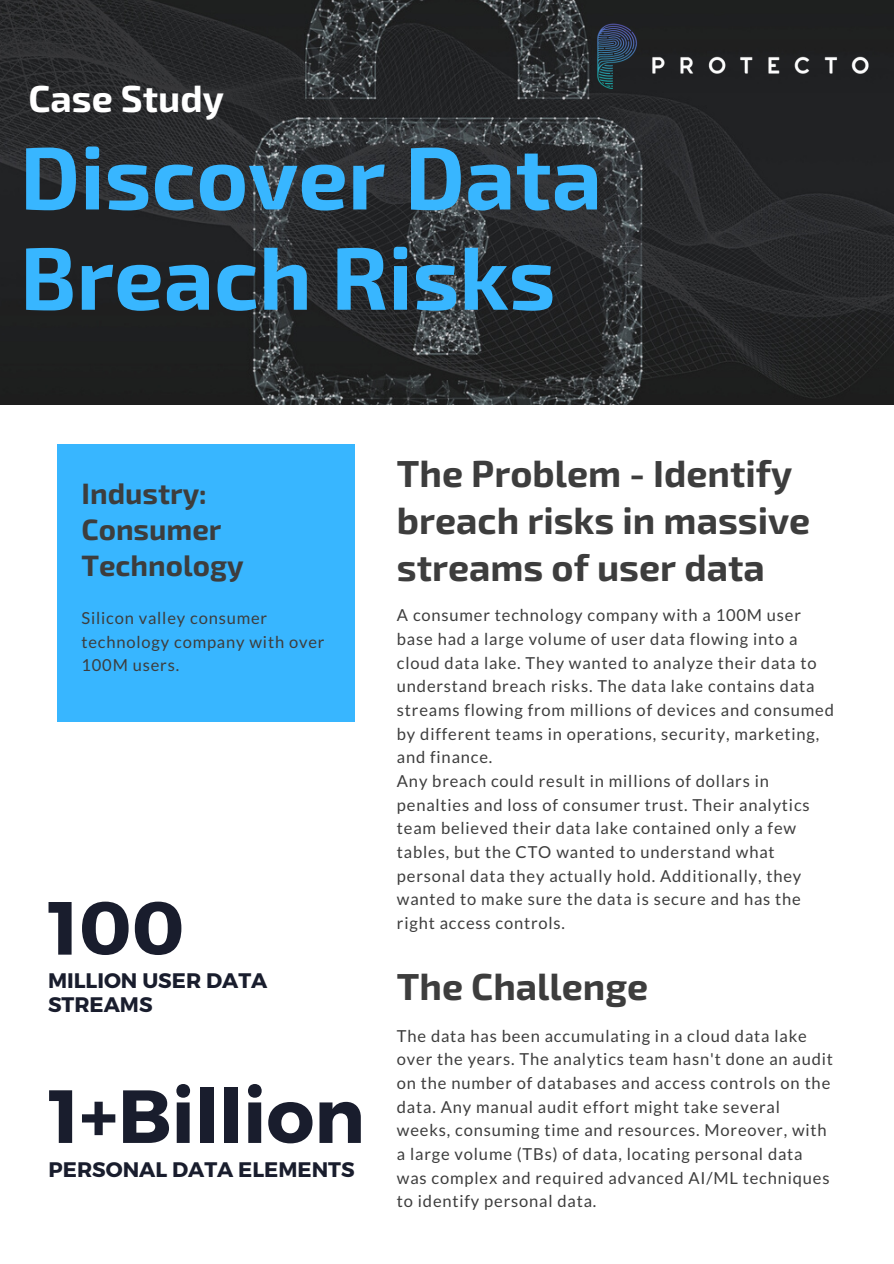
<style>
.page{position:relative;width:894px;height:1264px;background:#fff}
.page>*{position:absolute;margin:0;border:0;box-sizing:border-box;transform-origin:0 0}
.t1{font:700 88.5px/100.2px "Exo 2";color:#38b6ff}
.t2{font:700 75px "Montserrat";color:#191d2d}
.t3{font:700 37.65px/47.2px "Exo 2";color:#3d3d3d}
.t4{font:700 37.65px "Exo 2";color:#fff}
.t5{font:700 29.4px/36px "Exo 2";color:#3d3d3d}
.t6{font:700 21px/23.7px "Montserrat";color:#191d2d}
.t7{font:16.5px/23.7px "Lato";letter-spacing:.05em;color:#3d3d3d}
</style>
<div class="page">
<img style="left:0;top:0;width:893px;height:404px">
<div style="left:57px;top:445px;width:298px;height:276px;background:#38b6ff"></div>
<img style="left:575px;top:22px;width:300px;height:67px">
<p class="t4" style="left:28px;top:74px;width:197px">Case Study</p>
<p class="t1" style="left:20px;top:123px;width:583px">Discover Data<br>Breach Risks</p>
<p class="t3" style="left:397px;top:447px;width:415px">The Problem - Identify breach risks in massive streams of user data</p>
<p class="t5" style="left:81px;top:473px;width:127px">Industry:</p>
<p class="t5" style="left:81px;top:509px;width:164px">Consumer<br>Technology</p>
<p class="t7" style="left:81px;top:605px;width:244px">Silicon valley consumer technology company with over<br>100M users.</p>
<p class="t7" style="left:397px;top:603px;width:438px">A consumer technology company with a 100M user base had a large volume of user data flowing into a cloud data lake. They wanted to analyze their data to understand breach risks. The data lake contains data streams flowing from millions of devices and consumed by different teams in operations, security, marketing, and finance.</p>
<p class="t7" style="left:397px;top:768px;width:414px">Any breach could result in millions of dollars in penalties and loss of consumer trust. Their analytics team believed their data lake contained only a few tables, but the CTO wanted to understand what personal data they actually hold. Additionally, they wanted to make sure the data is secure and has the right access controls.</p>
<p class="t2" style="left:48px;top:879px;width:138px">100</p>
<p class="t6" style="left:48px;top:968px;width:221px">MILLION USER DATA<br>STREAMS</p>
<p class="t3" style="left:397px;top:960px;width:253px">The Challenge</p>
<p class="t7" style="left:397px;top:1023px;width:437px">The data has been accumulating in a cloud data lake over the years. The analytics team hasn't done an audit on the number of databases and access controls on the data. Any manual audit effort might take several weeks, consuming time and resources. Moreover, with a large volume (TBs) of data, locating personal data was complex and required advanced AI/ML techniques to identify personal data.</p>
<p class="t2" style="left:49px;top:1067px;width:318px">1+Billion</p>
<p class="t6" style="left:49px;top:1156px;width:307px">PERSONAL DATA ELEMENTS</p>
</div>
